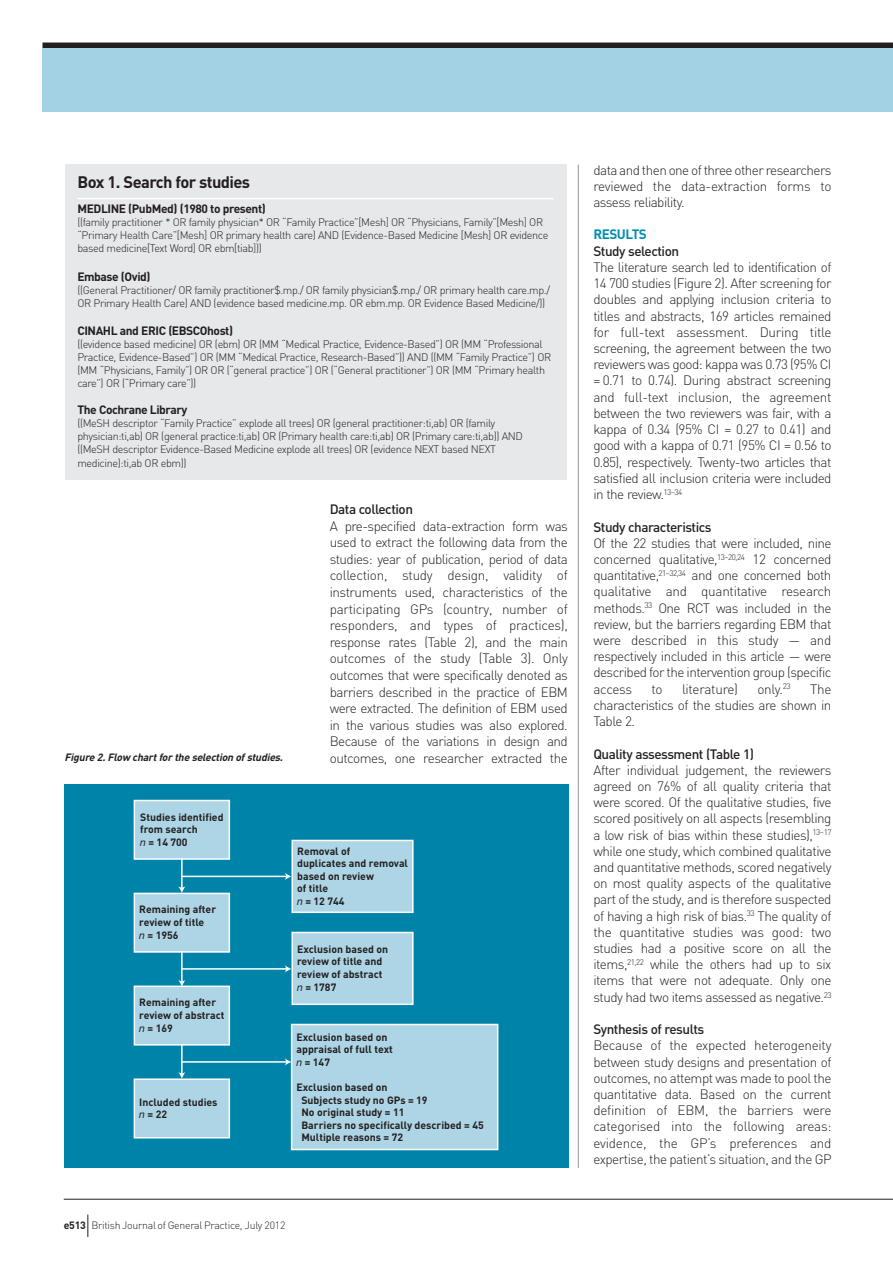
<style>
.page{position:relative;width:893px;height:1263px;background:#fff}
.page>*{position:absolute;margin:0;border:0;box-sizing:border-box;transform-origin:0 0}
.t1{font:700 16.5px "DIN";letter-spacing:-.035em;color:#231f20}
.t2{font:300 13.5px/16.2px "DIN";letter-spacing:-.04em;color:#231f20;text-align:justify}
.t3{font:500 13.5px "DIN";letter-spacing:-.035em;color:#231f20}
.t4{font:300 13.5px "DIN";letter-spacing:-.02em;color:#231f20}
.t5{font:700 13.5px "DIN";letter-spacing:-.035em;color:#008fb3}
.t6{font:700 12px "DIN";letter-spacing:-.035em;color:#231f20}
.t7{font:300 10.8px/13px "DIN";letter-spacing:-.035em;color:#231f20}
.t8{font:700 10.5px/12.6px "DIN";color:#231f20}
.t9{font:300 10.5px "DIN";letter-spacing:-.025em;color:#231f20}
.t10{font:italic 700 10.5px "DIN";color:#231f20}
.s1{font-family:"Helvetica Neue";font-weight:400;font-style:italic}
.s2{font-weight:700}
</style>
<div class="page">
<hr style="left:578px;top:165px;width:1px;height:1003px;background:#939598">
<div style="left:43px;top:43px;width:850px;height:7px;background:#231f20"></div>
<hr style="left:64px;top:1199px;width:829px;height:1px;background:#231f20">
<svg style="left:87px;top:1214px;width:1px;height:23px"></svg>
<div style="left:43px;top:48px;width:850px;height:64px;background:#a2d2e3"></div>
<div style="left:65px;top:165px;width:501px;height:315px;background:#e7e8e9"></div>
<hr style="left:77px;top:198px;width:477px;height:1px;background:#fff">
<div style="left:65px;top:784px;width:504px;height:384px;background:#0083a9"></div>
<hr style="left:182px;top:1061px;width:105px;height:2px;background:#fff">
<svg style="left:285px;top:1058px;width:6px;height:7px"></svg>
<div style="left:292px;top:840px;width:121px;height:72px;background:#add5e5"></div>
<div style="left:291px;top:840px;width:123px;height:73px;border:2px solid #fff"></div>
<hr style="left:182px;top:876px;width:105px;height:1px;background:#fff">
<svg style="left:285px;top:873px;width:6px;height:7px"></svg>
<hr style="left:182px;top:968px;width:105px;height:2px;background:#fff">
<svg style="left:285px;top:965px;width:6px;height:7px"></svg>
<div style="left:292px;top:932px;width:121px;height:72px;background:#add5e5"></div>
<div style="left:291px;top:932px;width:123px;height:73px;border:2px solid #fff"></div>
<div style="left:292px;top:1024px;width:206px;height:125px;background:#add5e5"></div>
<div style="left:291px;top:1024px;width:207px;height:126px;border:2px solid #fff"></div>
<hr style="left:181px;top:836px;width:2px;height:52px;background:#fff">
<svg style="left:178px;top:886px;width:7px;height:7px"></svg>
<hr style="left:181px;top:929px;width:2px;height:53px;background:#fff">
<svg style="left:178px;top:980px;width:7px;height:5px"></svg>
<hr style="left:181px;top:1021px;width:2px;height:53px;background:#fff">
<svg style="left:178px;top:1072px;width:7px;height:6px"></svg>
<div style="left:134px;top:893px;width:95px;height:59px;background:#add5e5"></div>
<div style="left:134px;top:893px;width:96px;height:60px;border:2px solid #fff"></div>
<div style="left:134px;top:800px;width:95px;height:59px;background:#add5e5"></div>
<div style="left:134px;top:800px;width:96px;height:60px;border:2px solid #fff"></div>
<div style="left:134px;top:986px;width:95px;height:59px;background:#add5e5"></div>
<div style="left:134px;top:985px;width:96px;height:60px;border:2px solid #fff"></div>
<div style="left:134px;top:1079px;width:95px;height:59px;background:#add5e5"></div>
<div style="left:134px;top:1078px;width:96px;height:60px;border:2px solid #fff"></div>
<p class="t1" style="left:77px;top:173px;width:174px">Box 1. Search for studies</p>
<p class="t6" style="left:77px;top:202px;width:190px">MEDLINE (PubMed) (1980 to present)</p>
<p class="t7" style="left:77px;top:216px;width:473px">((family practitioner * OR family physician* OR “Family Practice”[Mesh] OR “Physicians, Family”[Mesh] OR “Primary Health Care”[Mesh] OR primary health care) AND (Evidence-Based Medicine [Mesh] OR evidence based medicine[Text Word] OR ebm[tiab]))</p>
<p class="t6" style="left:77px;top:270px;width:75px">Embase (Ovid)</p>
<p class="t7" style="left:77px;top:284px;width:474px">((General Practitioner/ OR family practitioner$.mp./ OR family physician$.mp./ OR primary health care.mp./<br>OR Primary Health Care) AND (evidence based medicine.mp. OR ebm.mp. OR Evidence Based Medicine/))</p>
<p class="t6" style="left:77px;top:323px;width:157px">CINAHL and ERIC (EBSCOhost)</p>
<p class="t7" style="left:77px;top:337px;width:475px">((evidence based medicine) OR (ebm) OR (MM “Medical Practice, Evidence-Based”) OR (MM “Professional Practice, Evidence-Based”) OR (MM “Medical Practice, Research-Based”)) AND ((MM “Family Practice”) OR (MM “Physicians, Family”) OR OR (“general practice”) OR (“General practitioner”) OR (MM “Primary health care”) OR (“Primary care”))</p>
<p class="t6" style="left:77px;top:403px;width:112px">The Cochrane Library</p>
<p class="t7" style="left:77px;top:417px;width:447px">((MeSH descriptor “Family Practice” explode all trees) OR (general practitioner:ti,ab) OR (family physician:ti,ab) OR (general practice:ti,ab) OR (Primary health care:ti,ab) OR (Primary care:ti,ab)) AND ((MeSH descriptor Evidence-Based Medicine explode all trees) OR (evidence NEXT based NEXT medicine):ti,ab OR ebm))</p>
<p class="t10" style="left:65px;top:751px;width:222px">Figure 2. Flow chart for the selection of studies.</p>
<p class="t3" style="left:330px;top:502px;width:85px">Data collection</p>
<p class="t2" style="left:330px;top:518px;width:240px;line-height:16.6px">A pre-specified data-extraction form was used to extract the following data from the studies: year of publication, period of data collection, study design, validity of instruments used, characteristics of the participating GPs (country, number of responders, and types of practices), response rates (Table 2), and the main outcomes of the study (Table 3). Only outcomes that were specifically denoted as barriers described in the practice of EBM were extracted. The definition of EBM used in the various studies was also explored.<br>Because of the variations in design and outcomes, one researcher extracted the</p>
<p class="t8" style="left:140px;top:810px;width:85px">Studies identified from search<br><span class="s1">n</span> = 14 700</p>
<p class="t8" style="left:139px;top:903px;width:78px">Remaining after review of title<br><span class="s1">n</span> = 1956</p>
<p class="t8" style="left:139px;top:996px;width:87px">Remaining after review of abstract <span class="s1">n</span> = 169</p>
<p class="t8" style="left:139px;top:1095px;width:80px">Included studies <span class="s1">n</span>=22</p>
<p class="t8" style="left:297px;top:845px;width:112px">Removal of<br>duplicates and removal based on review<br>of title<br><span class="s1">n</span> = 12 744</p>
<p class="t8" style="left:297px;top:943px;width:92px">Exclusion based on review of title and review of abstract <span class="s1">n</span> = 1787</p>
<p class="t8" style="left:297px;top:1030px;width:98px">Exclusion based on appraisal of full text <span class="s1">n</span> = 147</p>
<p class="t8" style="left:301px;top:1081px;width:184px;text-indent:-5px">Exclusion based on<br>Subjects study no GPs = 19<br>No original study = 11<br>Barriers no specifically described = 45<br>Multiple reasons = 72</p>
<p class="t9" style="left:64px;top:1219px;width:223px"><span class="s2">e513</span> British Journal of General Practice, July 2012</p>
<p class="t2" style="left:593px;top:162px;width:240px">data and then one of three other researchers reviewed the data-extraction forms to assess reliability.</p>
<p class="t5" style="left:593px;top:226px;width:55px">RESULTS</p>
<p class="t3" style="left:593px;top:244px;width:87px">Study selection</p>
<p class="t2" style="left:593px;top:259px;width:240px">The literature search led to identification of 14 700 studies (Figure 2). After screening for doubles and applying inclusion criteria to titles and abstracts, 169 articles remained for full-text assessment. During title screening, the agreement between the two reviewers was good: kappa was 0.73 (95% CI = 0.71 to 0.74). During abstract screening and full-text inclusion, the agreement between the two reviewers was fair, with a kappa of 0.34 (95% CI = 0.27 to 0.41) and good with a kappa of 0.71 (95% CI = 0.56 to 0.85), respectively. Twenty-two articles that satisfied all inclusion criteria were included in the review.<sup>13–34</sup></p>
<p class="t3" style="left:593px;top:519px;width:120px">Study characteristics</p>
<p class="t2" style="left:593px;top:535px;width:240px">Of the 22 studies that were included, nine concerned qualitative,<sup>13–20,24</sup> 12 concerned quantitative,<sup>21–32,34</sup> and one concerned both qualitative and quantitative research methods.<sup>33</sup> One RCT was included in the review, but the barriers regarding EBM that were described in this study — and respectively included in this article — were described for the intervention group (specific access</p>
<p class="t2" style="left:651px;top:681px;width:13px">to</p>
<p class="t4" style="left:682px;top:681px;width:58px">literature)</p>
<p class="t2" style="left:757px;top:681px;width:35px">only.<sup>23</sup></p>
<p class="t2" style="left:593px;top:681px;width:240px;text-indent:217px">The characteristics of the studies are shown in Table 2.</p>
<p class="t3" style="left:593px;top:746px;width:162px">Quality assessment (Table 1)</p>
<p class="t2" style="left:593px;top:762px;width:240px">After individual judgement, the reviewers agreed on 76% of all quality criteria that were scored. Of the qualitative studies, five scored positively on all aspects (resembling a low risk of bias within these studies),<sup>13–17 </sup>while one study, which combined qualitative and quantitative methods, scored negatively on most quality aspects of the qualitative part of the study, and is therefore suspected of having a high risk of bias.<sup>33</sup> The quality of the quantitative studies was good: two studies had a positive score on all the items,<sup>21,22</sup> while the others had up to six items that were not adequate. Only one study had two items assessed as negative.<sup>23</sup></p>
<p class="t3" style="left:593px;top:1022px;width:112px">Synthesis of results</p>
<p class="t2" style="left:593px;top:1037px;width:240px">Because of the expected heterogeneity between study designs and presentation of outcomes, no attempt was made to pool the quantitative data. Based on the current definition of EBM, the barriers were categorised into the following areas: evidence, the GP’s preferences and expertise, the patient’s situation, and the GP</p>
</div>
